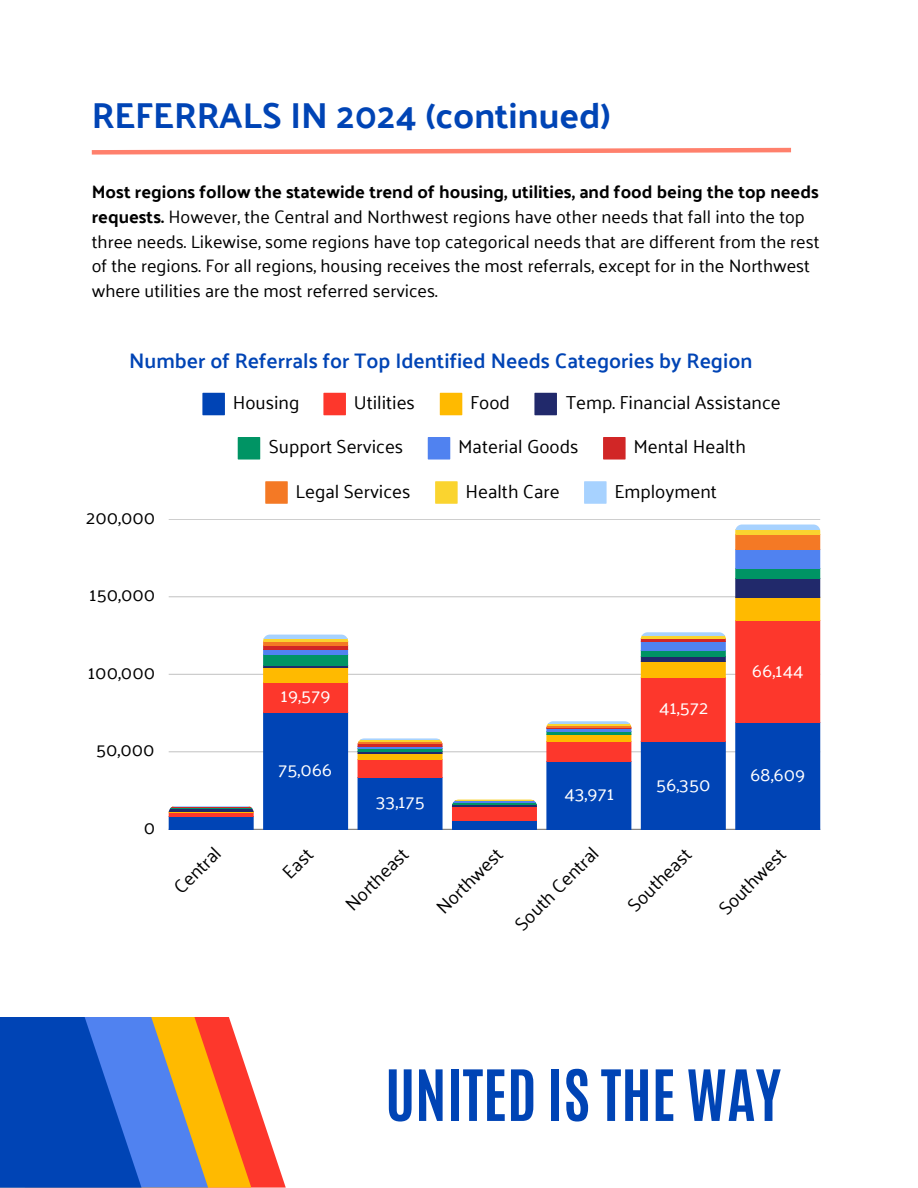
<style>
.page{position:relative;width:918px;height:1188px;background:#fff}
.page>*{position:absolute;margin:0;border:0;box-sizing:border-box;transform-origin:0 0}
.t1{font:700 60px "Antonio";color:#0044b5}
.t2{font:700 36px "Palanquin";color:#0044b5}
.t3{font:600 21px "Palanquin";color:#0044b5}
.t4{font:18.75px "Palanquin";color:#000}
.t5{font:18.75px "Palanquin";color:#fff}
.t6{font:18px/24.8px "Palanquin";color:#000}
.s1{font-weight:700}
</style>
<div class="page">
<svg style="left:251px;top:1083px;width:35px;height:105px"></svg>
<svg style="left:208px;top:1017px;width:43px;height:171px;background:#fd7d30"></svg>
<svg style="left:141px;top:1017px;width:67px;height:171px;background:#9a968b"></svg>
<svg style="left:0;top:1017px;width:141px;height:171px;background:#0f50c0"></svg>
<svg style="left:202px;top:393px;width:23px;height:22px"></svg>
<svg style="left:323px;top:393px;width:23px;height:22px"></svg>
<svg style="left:440px;top:393px;width:22px;height:22px"></svg>
<svg style="left:534px;top:393px;width:23px;height:22px"></svg>
<svg style="left:238px;top:437px;width:22px;height:23px"></svg>
<svg style="left:428px;top:437px;width:22px;height:23px"></svg>
<svg style="left:603px;top:437px;width:23px;height:23px"></svg>
<svg style="left:265px;top:481px;width:23px;height:23px"></svg>
<svg style="left:435px;top:481px;width:23px;height:23px"></svg>
<svg style="left:584px;top:481px;width:23px;height:23px"></svg>
<hr style="left:169px;top:829px;width:651px;height:1px;background:#000;opacity:.6">
<hr style="left:169px;top:751px;width:651px;height:1px;background:#d3d3d3">
<hr style="left:169px;top:674px;width:651px;height:1px;background:#cdcdcd">
<hr style="left:169px;top:596px;width:651px;height:1px;background:#d2d2d2">
<hr style="left:169px;top:519px;width:651px;height:1px;background:#cecece">
<svg style="left:169px;top:806px;width:85px;height:23px;background:#4d4d86"></svg>
<svg style="left:263px;top:635px;width:85px;height:194px;background:#4e5687"></svg>
<svg style="left:358px;top:738px;width:85px;height:91px;background:#5c5482"></svg>
<svg style="left:452px;top:800px;width:85px;height:29px;background:#8b4b68"></svg>
<svg style="left:546px;top:721px;width:85px;height:108px;background:#52558b"></svg>
<svg style="left:641px;top:632px;width:85px;height:197px;background:#765375"></svg>
<svg style="left:735px;top:525px;width:85px;height:304px;background:#82556e"></svg>
<svg style="left:91px;top:147px;width:700px;height:8px"></svg>
<p class="t2" style="left:92px;top:94px;width:520px">REFERRALS IN 2024 (continued)</p>
<p class="t6" style="left:92px;top:180px;width:729px"><span class="s1">Most regions follow the statewide trend of housing, utilities, and food being the top needs requests.</span> However, the Central and Northwest regions have other needs that fall into the top three needs. Likewise, some regions have top categorical needs that are different from the rest of the regions. For all regions, housing receives the most referrals, except for in the Northwest where utilities are the most referred services.</p>
<h3 class="t3" style="left:129px;top:349px;width:625px">Number of Referrals for Top Identified Needs Categories by Region</h3>
<p class="t4" style="left:86px;top:506px;width:71px">200,000</p>
<p class="t4" style="left:233px;top:392px;width:68px">Housing</p>
<p class="t4" style="left:354px;top:392px;width:63px">Utilities</p>
<p class="t4" style="left:470px;top:392px;width:41px">Food</p>
<p class="t4" style="left:566px;top:392px;width:216px">Temp. Financial Assistance</p>
<p class="t4" style="left:269px;top:436px;width:136px">Support Services</p>
<p class="t4" style="left:458px;top:436px;width:122px">Material Goods</p>
<p class="t4" style="left:633px;top:436px;width:114px">Mental Health</p>
<p class="t4" style="left:296px;top:480px;width:117px">Legal Services</p>
<p class="t4" style="left:465px;top:480px;width:96px">Health Care</p>
<p class="t4" style="left:614px;top:480px;width:104px">Employment</p>
<p class="t4" style="left:89px;top:584px;width:67px">150,000</p>
<p class="t4" style="left:88px;top:661px;width:69px">100,000</p>
<p class="t4" style="left:96px;top:739px;width:60px">50,000</p>
<p class="t4" style="left:144px;top:816px;width:13px">0</p>
<p class="t5" style="left:281px;top:685px;width:51px">19,579</p>
<p class="t5" style="left:278px;top:759px;width:55px">75,066</p>
<p class="t5" style="left:376px;top:790px;width:50px">33,175</p>
<p class="t5" style="left:564px;top:782px;width:51px">43,971</p>
<p class="t5" style="left:659px;top:697px;width:51px">41,572</p>
<p class="t5" style="left:656px;top:773px;width:56px">56,350</p>
<p class="t5" style="left:752px;top:659px;width:53px">66,144</p>
<p class="t5" style="left:750px;top:764px;width:57px">68,609</p>
<p class="t4" style="left:169px;top:883px;width:59px;rotate:-45deg">Central</p>
<p class="t4" style="left:278px;top:868px;width:36px;rotate:-45deg">East</p>
<p class="t4" style="left:341px;top:900px;width:82px;rotate:-45deg">Northeast</p>
<p class="t4" style="left:432px;top:903px;width:86px;rotate:-45deg">Northwest</p>
<p class="t4" style="left:511px;top:919px;width:111px;rotate:-45deg">South Central</p>
<p class="t4" style="left:623px;top:901px;width:82px;rotate:-45deg">Southeast</p>
<p class="t4" style="left:714px;top:904px;width:87px;rotate:-45deg">Southwest</p>
<h2 class="t1" style="left:385px;top:1052px;width:397px">UNITED IS THE WAY</h2>
</div>
